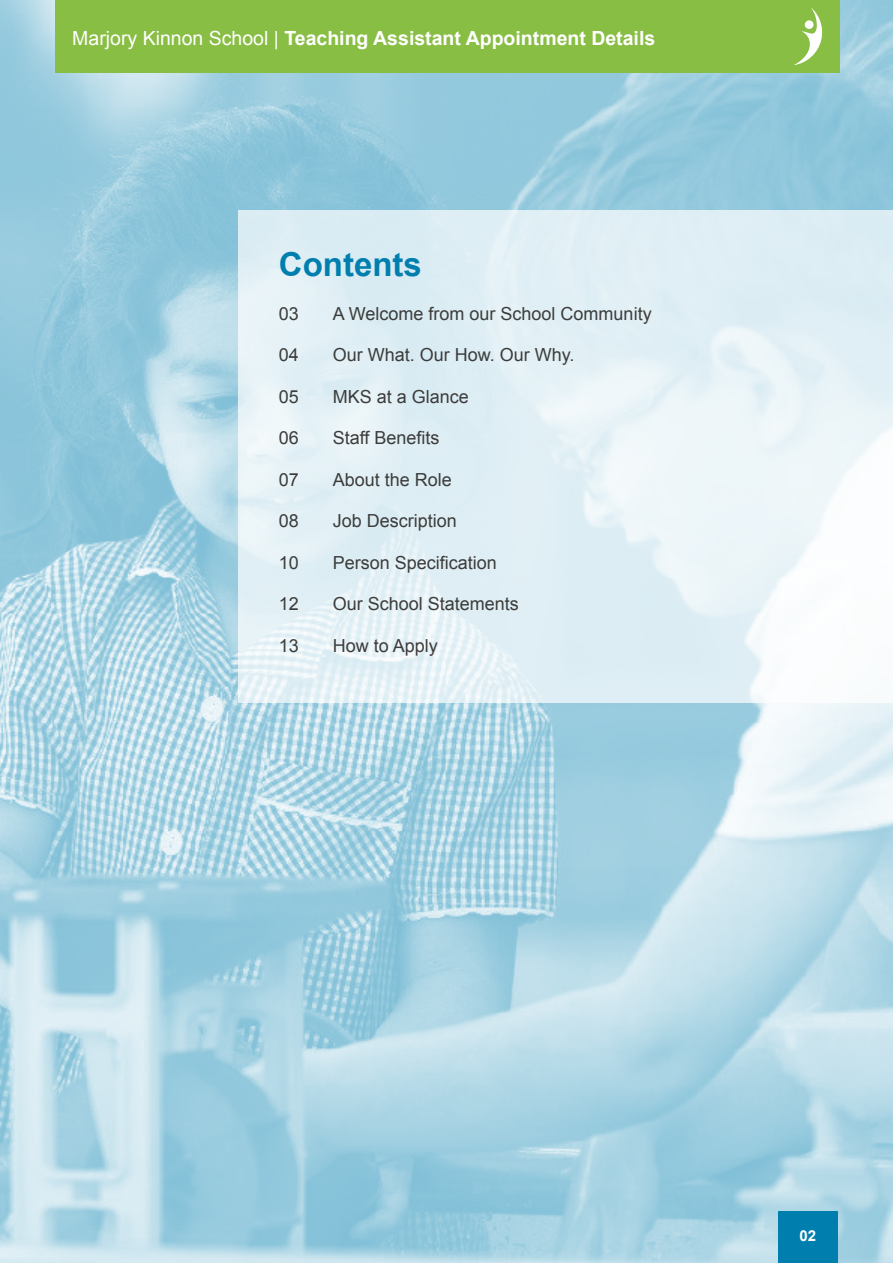
<style>
.page{position:relative;width:893px;height:1263px;background:#fff}
.page>*{position:absolute;margin:0;border:0;box-sizing:border-box;transform-origin:0 0}
.t1{font:700 33px "Arial";color:#007faf}
.t2{font:700 19.5px "Arial";color:#fff}
.t3{font:18px "Arial";color:#3c3c3b}
.t4{font:700 15px "Arial";color:#fff}
.s1{font-weight:400}
</style>
<div class="page">
<img style="left:0;top:0;width:893px;height:1263px">
<svg style="left:238px;top:210px;width:655px;height:493px;background:#e4f1f6"></svg>
<div style="left:55px;top:0;width:785px;height:72px;background:#89be44"></div>
<div style="left:778px;top:1212px;width:60px;height:51px;background:#007faf"></div>
<svg style="left:794px;top:7px;width:29px;height:58px"></svg>
<svg style="left:804px;top:20px;width:10px;height:9px"></svg>
<p class="t2" style="left:72px;top:25px;width:584px"><span class="s1">Marjory Kinnon School |</span> Teaching Assistant Appointment Details</p>
<h1 class="t1" style="left:279px;top:243px;width:144px">Contents</h1>
<p class="t3" style="left:279px;top:301px;width:22px">03</p>
<p class="t3" style="left:333px;top:301px;width:320px">A Welcome from our School Community</p>
<p class="t3" style="left:279px;top:343px;width:22px">04</p>
<p class="t3" style="left:333px;top:343px;width:243px">Our What. Our How. Our Why.</p>
<p class="t3" style="left:279px;top:384px;width:22px">05</p>
<p class="t3" style="left:333px;top:384px;width:138px">MKS at a Glance</p>
<p class="t3" style="left:279px;top:426px;width:22px">06</p>
<p class="t3" style="left:333px;top:426px;width:108px">Staff Benefits</p>
<p class="t3" style="left:279px;top:468px;width:22px">07</p>
<p class="t3" style="left:333px;top:468px;width:121px">About the Role</p>
<p class="t3" style="left:279px;top:509px;width:22px">08</p>
<p class="t3" style="left:333px;top:509px;width:126px">Job Description</p>
<p class="t3" style="left:279px;top:551px;width:22px">10</p>
<p class="t3" style="left:333px;top:551px;width:166px">Person Specification</p>
<p class="t3" style="left:279px;top:592px;width:22px">12</p>
<p class="t3" style="left:333px;top:592px;width:188px">Our School Statements</p>
<p class="t3" style="left:279px;top:634px;width:22px">13</p>
<p class="t3" style="left:333px;top:634px;width:107px">How to Apply</p>
<p class="t4" style="left:800px;top:1225px;width:18px">02</p>
</div>
